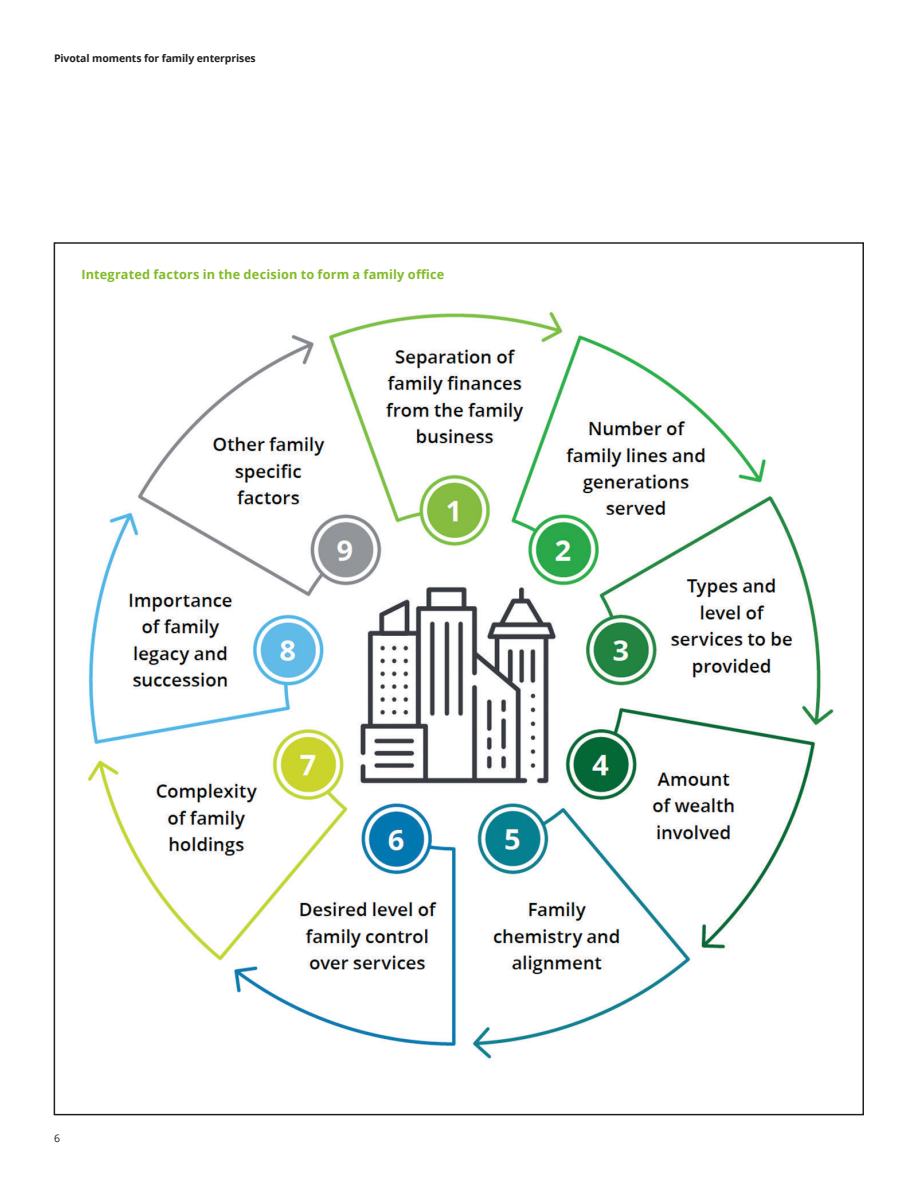
<style>
.page{position:relative;width:918px;height:1188px;background:#fff}
.page>*{position:absolute;margin:0;border:0;box-sizing:border-box;transform-origin:0 0}
.Subhead_A_-_GREEN{font:700 12.75px "Open Sans";letter-spacing:.01em;color:#82bb27}
.t1{font:700 10.5px "Open Sans";letter-spacing:-.01em;color:#231f20}
.t2{font:10.5px "Open Sans";color:#231f20}
</style>
<div class="page">
<img style="left:87px;top:311px;width:747px;height:748px">
<p class="t1" style="left:54px;top:51px;width:203px">Pivotal moments for family enterprises</p>
<p class="Subhead_A_-_GREEN" style="left:81px;top:265px;width:364px">Integrated factors in the decision to form a family office</p>
<p class="t2" style="left:54px;top:1131px;width:8px">6</p>
</div>
